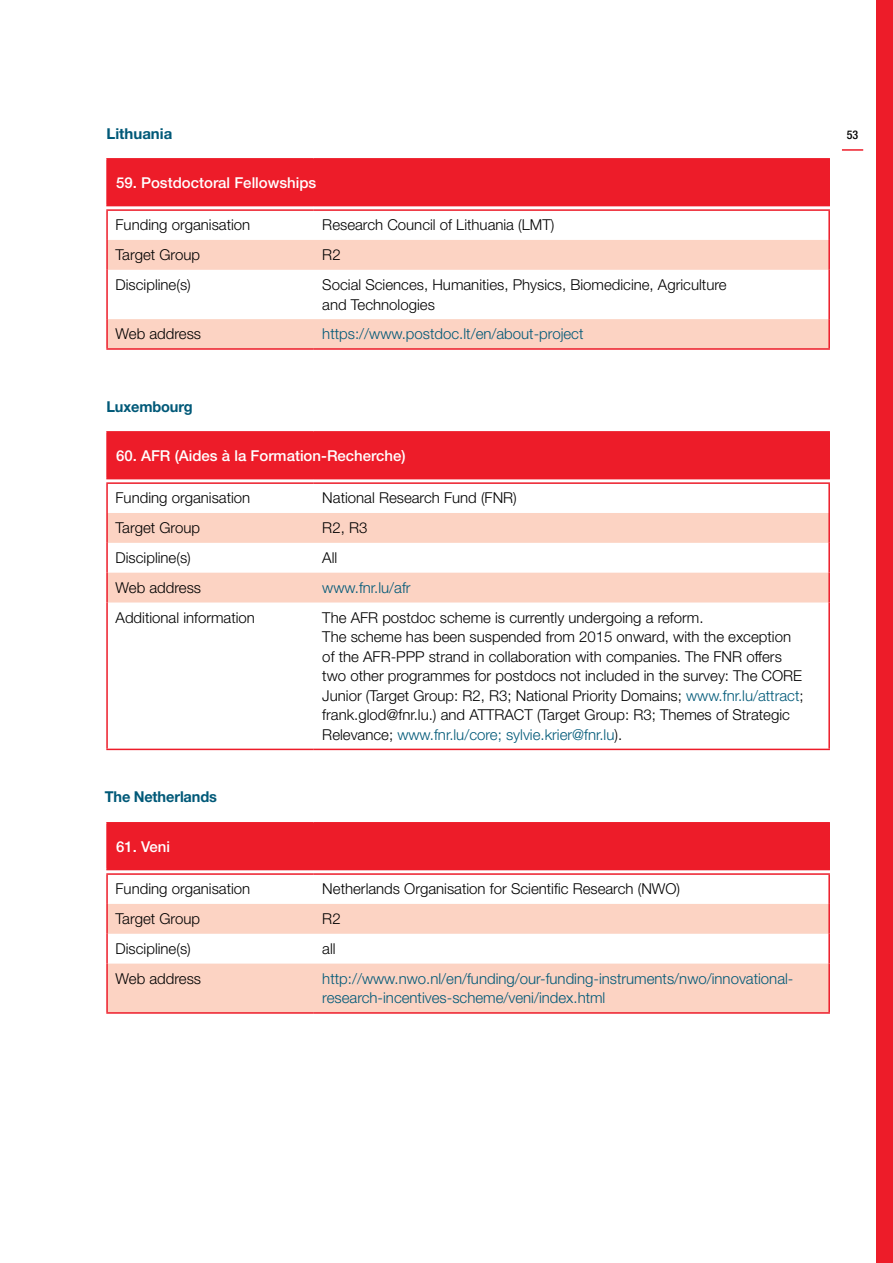
<style>
.page{position:relative;width:893px;height:1263px;background:#fff}
.page>*{position:absolute;margin:0;border:0;box-sizing:border-box;transform-origin:0 0}
.t1{font:300 15px/19.5px "Helvetica Neue LT Std";color:#000}
.t2{font:300 15px/19.5px "Helvetica Neue LT Std";color:#005978}
.t3{font:500 15px "Helvetica Neue LT Std";color:#fff}
.t4{font:700 15px "Helvetica Neue LT Std";letter-spacing:-.01em;color:#005978}
.t5{font:500 condensed 12px "Helvetica Neue LT Std";color:#000}
.s1{color:#005978}
</style>
<div class="page">
<div style="left:876px;top:0;width:17px;height:1263px;background:#ed1c29"></div>
<hr style="left:842px;top:149px;width:21px;height:2px;background:#ed1c29">
<div style="left:107px;top:159px;width:722px;height:47px;background:#ed1c29"></div>
<svg style="left:108px;top:240px;width:720px;height:108px;fill:#fcd3c3"></svg>
<hr style="left:106px;top:211px;width:2px;height:29px;background:#ed1c29">
<hr style="left:106px;top:209px;width:208px;height:2px;background:#ed1c29">
<hr style="left:314px;top:209px;width:516px;height:2px;background:#ed1c29">
<hr style="left:106px;top:240px;width:2px;height:30px;background:#ed1c29">
<hr style="left:106px;top:270px;width:2px;height:49px;background:#ed1c29">
<hr style="left:106px;top:319px;width:2px;height:29px;background:#ed1c29">
<hr style="left:106px;top:158px;width:208px;height:2px;background:#ed1c29">
<hr style="left:106px;top:160px;width:2px;height:45px;background:#ed1c29">
<hr style="left:314px;top:158px;width:516px;height:2px;background:#ed1c29">
<hr style="left:828px;top:160px;width:2px;height:45px;background:#ed1c29">
<hr style="left:106px;top:205px;width:208px;height:1px;background:#ed1c29">
<hr style="left:314px;top:205px;width:516px;height:1px;background:#ed1c29">
<hr style="left:828px;top:211px;width:2px;height:29px;background:#ed1c29">
<hr style="left:828px;top:240px;width:2px;height:30px;background:#ed1c29">
<hr style="left:828px;top:270px;width:2px;height:49px;background:#ed1c29">
<hr style="left:828px;top:319px;width:2px;height:29px;background:#ed1c29">
<hr style="left:106px;top:348px;width:208px;height:2px;background:#ed1c29">
<hr style="left:314px;top:348px;width:516px;height:2px;background:#ed1c29">
<div style="left:107px;top:432px;width:722px;height:47px;background:#ed1c29"></div>
<svg style="left:108px;top:513px;width:720px;height:89px;fill:#fcd3c3"></svg>
<hr style="left:106px;top:484px;width:2px;height:29px;background:#ed1c29">
<hr style="left:106px;top:482px;width:208px;height:2px;background:#ed1c29">
<hr style="left:314px;top:482px;width:516px;height:2px;background:#ed1c29">
<hr style="left:106px;top:513px;width:2px;height:30px;background:#ed1c29">
<hr style="left:106px;top:543px;width:2px;height:30px;background:#ed1c29">
<hr style="left:106px;top:573px;width:2px;height:29px;background:#ed1c29">
<hr style="left:106px;top:602px;width:2px;height:147px;background:#ed1c29">
<hr style="left:106px;top:431px;width:208px;height:2px;background:#ed1c29">
<hr style="left:106px;top:433px;width:2px;height:45px;background:#ed1c29">
<hr style="left:314px;top:431px;width:516px;height:2px;background:#ed1c29">
<hr style="left:828px;top:433px;width:2px;height:45px;background:#ed1c29">
<hr style="left:106px;top:478px;width:208px;height:1px;background:#ed1c29">
<hr style="left:314px;top:478px;width:516px;height:1px;background:#ed1c29">
<hr style="left:828px;top:484px;width:2px;height:29px;background:#ed1c29">
<hr style="left:828px;top:513px;width:2px;height:30px;background:#ed1c29">
<hr style="left:828px;top:543px;width:2px;height:30px;background:#ed1c29">
<hr style="left:828px;top:573px;width:2px;height:29px;background:#ed1c29">
<hr style="left:828px;top:602px;width:2px;height:147px;background:#ed1c29">
<hr style="left:106px;top:749px;width:208px;height:1px;background:#ed1c29">
<hr style="left:314px;top:749px;width:516px;height:1px;background:#ed1c29">
<div style="left:107px;top:823px;width:722px;height:46px;background:#ed1c29"></div>
<svg style="left:108px;top:904px;width:720px;height:108px;fill:#fcd3c3"></svg>
<hr style="left:106px;top:875px;width:2px;height:29px;background:#ed1c29">
<hr style="left:106px;top:873px;width:208px;height:2px;background:#ed1c29">
<hr style="left:314px;top:873px;width:516px;height:2px;background:#ed1c29">
<hr style="left:106px;top:904px;width:2px;height:30px;background:#ed1c29">
<hr style="left:106px;top:934px;width:2px;height:29px;background:#ed1c29">
<hr style="left:106px;top:963px;width:2px;height:49px;background:#ed1c29">
<hr style="left:106px;top:822px;width:208px;height:1px;background:#ed1c29">
<hr style="left:106px;top:823px;width:2px;height:46px;background:#ed1c29">
<hr style="left:314px;top:822px;width:516px;height:1px;background:#ed1c29">
<hr style="left:828px;top:823px;width:2px;height:46px;background:#ed1c29">
<hr style="left:106px;top:869px;width:208px;height:1px;background:#ed1c29">
<hr style="left:314px;top:869px;width:516px;height:1px;background:#ed1c29">
<hr style="left:828px;top:875px;width:2px;height:29px;background:#ed1c29">
<hr style="left:828px;top:904px;width:2px;height:30px;background:#ed1c29">
<hr style="left:828px;top:934px;width:2px;height:29px;background:#ed1c29">
<hr style="left:828px;top:963px;width:2px;height:49px;background:#ed1c29">
<hr style="left:106px;top:1012px;width:208px;height:2px;background:#ed1c29">
<hr style="left:314px;top:1012px;width:516px;height:2px;background:#ed1c29">
<p class="t4" style="left:106px;top:124px;width:67px">Lithuania</p>
<p class="t3" style="left:116px;top:173px;width:202px">59. Postdoctoral Fellowships</p>
<p class="t1" style="left:116px;top:215px;width:136px">Funding organisation</p>
<p class="t1" style="left:322px;top:215px;width:234px">Research Council of Lithuania (LMT)</p>
<p class="t1" style="left:116px;top:245px;width:86px">Target Group</p>
<p class="t1" style="left:322px;top:245px;width:20px">R2</p>
<p class="t1" style="left:116px;top:275px;width:77px">Discipline(s)</p>
<p class="t1" style="left:322px;top:275px;width:406px">Social Sciences, Humanities, Physics, Biomedicine, Agriculture and Technologies</p>
<p class="t1" style="left:116px;top:324px;width:87px">Web address</p>
<p class="t2" style="left:322px;top:324px;width:263px">https://www.postdoc.lt/en/about-project</p>
<p class="t4" style="left:106px;top:397px;width:88px">Luxembourg</p>
<p class="t3" style="left:116px;top:446px;width:291px">60. AFR (Aides à la Formation-Recherche)</p>
<p class="t1" style="left:116px;top:488px;width:136px">Funding organisation</p>
<p class="t1" style="left:322px;top:488px;width:196px">National Research Fund (FNR)</p>
<p class="t1" style="left:116px;top:518px;width:86px">Target Group</p>
<p class="t1" style="left:322px;top:518px;width:47px">R2, R3</p>
<p class="t1" style="left:116px;top:548px;width:77px">Discipline(s)</p>
<p class="t1" style="left:322px;top:548px;width:16px">All</p>
<p class="t1" style="left:116px;top:578px;width:87px">Web address</p>
<p class="t2" style="left:322px;top:578px;width:90px">www.fnr.lu/afr</p>
<p class="t1" style="left:116px;top:607px;width:141px">Additional information</p>
<p class="t1" style="left:322px;top:607px;width:483px">The AFR postdoc scheme is currently undergoing a reform.<br>The scheme has been suspended from 2015 onward, with the exception of the AFR-PPP strand in collaboration with companies. The FNR offers two other programmes for postdocs not included in the survey: The CORE Junior (Target Group: R2, R3; National Priority Domains; <span class="s1">www.fnr.lu/attract</span>; frank.glod@fnr.lu.) and ATTRACT (Target Group: R3; Themes of Strategic Relevance; <span class="s1">www.fnr.lu/core; sylvie.krier@fnr.lu</span>).</p>
<p class="t4" style="left:105px;top:787px;width:114px">The Netherlands</p>
<p class="t3" style="left:116px;top:837px;width:55px">61. Veni</p>
<p class="t1" style="left:116px;top:879px;width:136px">Funding organisation</p>
<p class="t1" style="left:322px;top:879px;width:359px">Netherlands Organisation for Scientific Research (NWO)</p>
<p class="t1" style="left:116px;top:909px;width:86px">Target Group</p>
<p class="t1" style="left:322px;top:909px;width:20px">R2</p>
<p class="t1" style="left:116px;top:939px;width:77px">Discipline(s)</p>
<p class="t1" style="left:322px;top:939px;width:15px">all</p>
<p class="t1" style="left:116px;top:968px;width:87px">Web address</p>
<p class="t2" style="left:322px;top:968px;width:473px">http://www.nwo.nl/en/funding/our-funding-instruments/nwo/innovational&shy;research-incentives-scheme/veni/index.html</p>
<p class="t5" style="left:847px;top:127px;width:13px">53</p>
</div>
